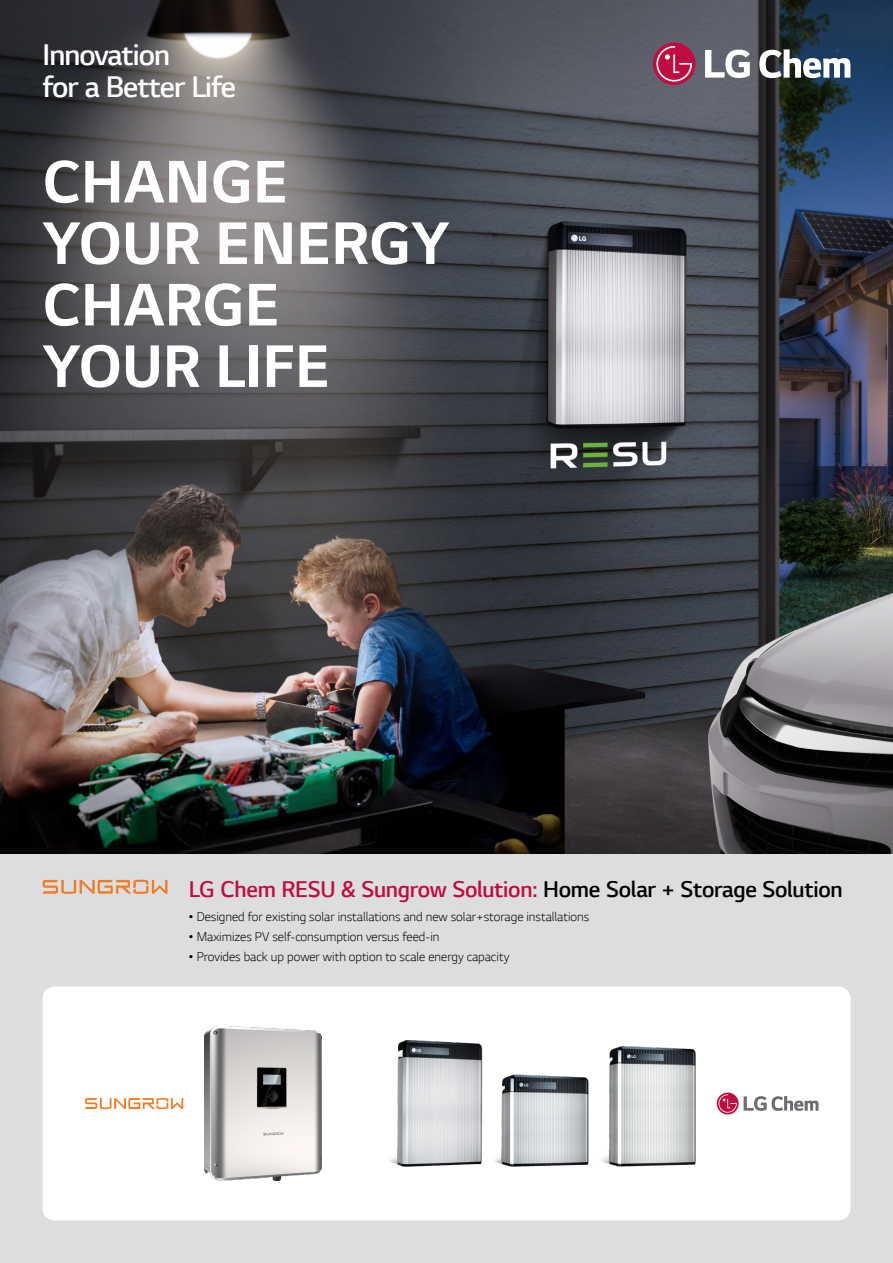
<style>
.page{position:relative;width:893px;height:1263px;background:#fff}
.page>*{position:absolute;margin:0;border:0;box-sizing:border-box;transform-origin:0 0}
.t1{font:700 63px/61.5px "LG Smart";color:#fff}
.t2{font:300 31.5px/31.5px "LG Smart";letter-spacing:-.03em;color:#fff}
.t3{font:300 24px "LG Smart";letter-spacing:-.01em;color:#c00c3f}
.t4{font:300 13.5px "LG Smart";color:#000}
.s1{color:#000}
.s2{font-size:16.5px}
</style>
<div class="page">
<img style="left:0;top:0;width:893px;height:854px">
<svg style="left:705px;top:50px;width:45px;height:28px"></svg>
<svg style="left:759px;top:49px;width:91px;height:29px"></svg>
<div style="left:653px;top:43px;width:42px;height:42px;background:#c00c3f;border-radius:50%"></div>
<svg style="left:656px;top:46px;width:36px;height:36px"></svg>
<div style="left:0;top:854px;width:893px;height:409px;background:#dcddde"></div>
<div style="left:43px;top:986px;width:807px;height:234px;background:#fff;border-radius:12px"></div>
<img style="left:205px;top:1026px;width:117px;height:155px">
<svg style="left:85px;top:1098px;width:98px;height:11px"></svg>
<img style="left:389px;top:1040px;width:94px;height:127px">
<img style="left:456px;top:1074px;width:104px;height:93px">
<img style="left:560px;top:1046px;width:136px;height:121px">
<svg style="left:744px;top:1096px;width:75px;height:15px"></svg>
<svg style="left:717px;top:1092px;width:22px;height:22px"></svg>
<svg style="left:718px;top:1094px;width:19px;height:19px"></svg>
<svg style="left:43px;top:879px;width:124px;height:15px"></svg>
<h2 class="t2" style="left:43px;top:38px;width:195px">Innovation<br>for a Better Life</h2>
<h1 class="t1" style="left:43px;top:150px;width:408px">CHANGE<br>YOUR ENERGY<br>CHARGE<br>YOUR LIFE</h1>
<h3 class="t3" style="left:189px;top:873px;width:655px">LG Chem RESU &amp; Sungrow Solution: <span class="s1">Home Solar + Storage Solution</span></h3>
<p class="t4" style="left:189px;top:908px;width:402px"><span class="s2">•</span> Designed for existing solar installations and new solar+storage installations</p>
<p class="t4" style="left:189px;top:928px;width:252px"><span class="s2">•</span> Maximizes PV self-consumption versus feed-in</p>
<p class="t4" style="left:189px;top:948px;width:322px"><span class="s2">•</span> Provides back up power with option to scale energy capacity</p>
</div>
